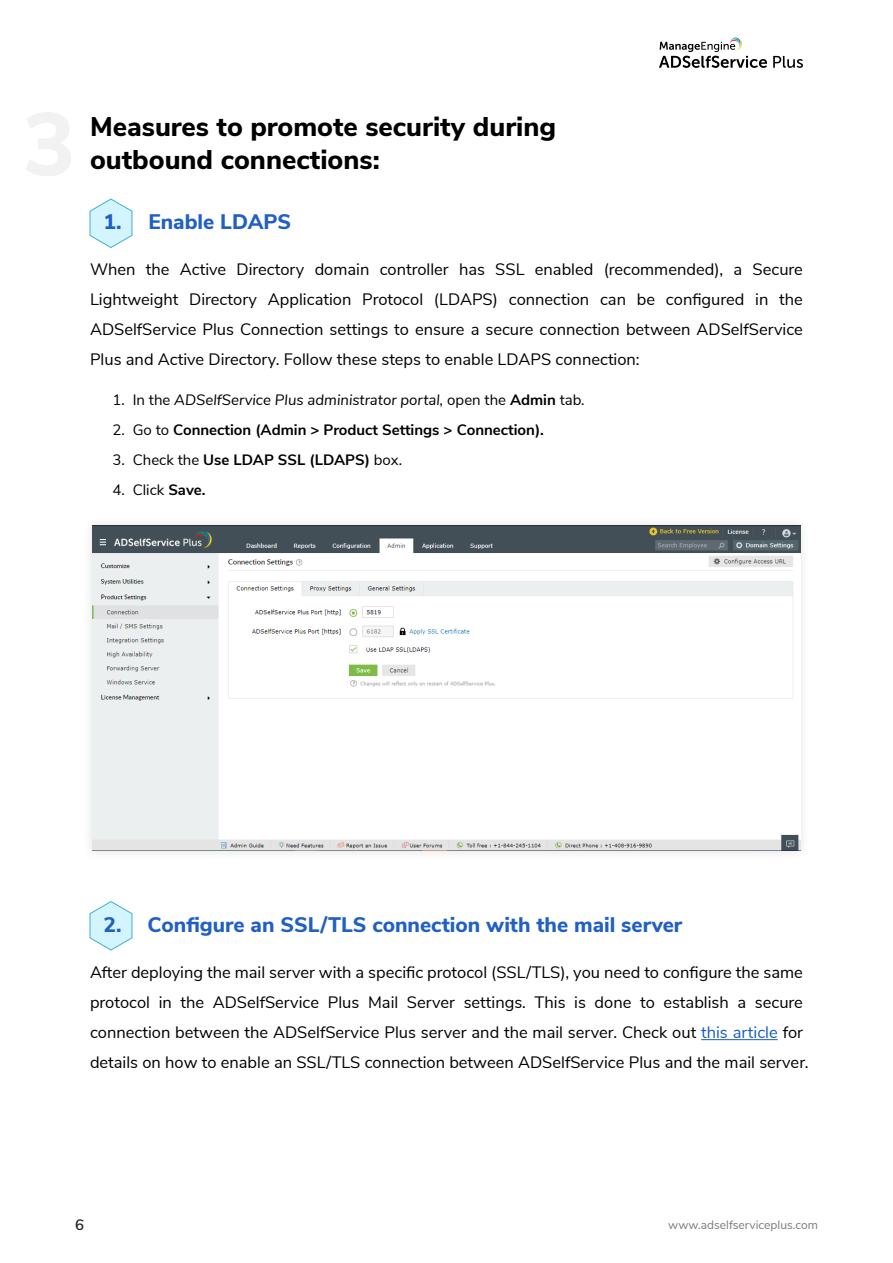
<style>
.page{position:relative;width:893px;height:1263px;background:#fff}
.page>*{position:absolute;margin:0;border:0;box-sizing:border-box;transform-origin:0 0}
.t1{font:800 27px/33px "Nunito Sans";color:#000}
.t2{font:800 21px "Nunito Sans";color:#205fc4}
.t3{font:16.5px/30px "Nunito Sans";color:#000;text-align:justify}
.t4{font:700 15px "Nunito Sans";color:#000}
.t5{font:italic 15px "Nunito Sans";color:#000}
.t6{font:15px "Nunito Sans";color:#000}
.t7{font:600 15px "Nunito Sans";color:#231f20}
.t8{font:12px "Nunito Sans";color:#7b7b7b}
.s1{font-style:normal}
.s2{font-weight:700;font-style:normal}
.s3{font-weight:400}
.s4{font-weight:700}
.s5{color:#165cc1}
</style>
<div class="page">
<svg style="left:773px;top:56px;width:30px;height:12px"></svg>
<svg style="left:659px;top:37px;width:108px;height:31px"></svg>
<hr style="left:701px;top:1039px;width:77px;height:1px;background:#165cc1">
<img style="left:93px;top:526px;width:707px;height:325px">
<svg style="left:90px;top:199px;width:42px;height:49px"></svg>
<svg style="left:90px;top:901px;width:42px;height:49px"></svg>
<h1 class="t1" style="left:90px;top:109px;width:468px">Measures to promote security during outbound connections:</h1>
<p class="t2" style="left:148px;top:207px;width:144px">Enable LDAPS</p>
<p class="t3" style="left:90px;top:253px;width:714px">When the Active Directory domain controller has SSL enabled (recommended), a Secure Lightweight Directory Application Protocol (LDAPS) connection can be configured in the ADSelfService Plus Connection settings to ensure a secure connection between ADSelfService Plus and Active Directory. Follow these steps to enable LDAPS connection:</p>
<p class="t2" style="left:103px;top:207px;width:20px">1.</p>
<p class="t5" style="left:112px;top:389px;width:474px"><span class="s1">1. In the</span> ADSelfService Plus administrator portal, <span class="s1">open the</span> <span class="s2">Admin</span> <span class="s1">tab.</span></p>
<p class="t4" style="left:112px;top:419px;width:433px"><span class="s3">2. Go to</span> Connection (Admin &gt; Product Settings &gt; Connection).</p>
<p class="t4" style="left:112px;top:449px;width:291px"><span class="s3">3. Check the</span> Use LDAP SSL (LDAPS) <span class="s3">box.</span></p>
<p class="t6" style="left:112px;top:479px;width:94px">4. Click <span class="s4">Save.</span></p>
<p class="t2" style="left:148px;top:909px;width:536px">Configure an SSL/TLS connection with the mail server</p>
<p class="t3" style="left:90px;top:957px;width:720px;text-align:left">After deploying the mail server with a specific protocol (SSL/TLS), you need to configure the same protocol in the ADSelfService Plus Mail Server settings. This is done to establish a secure connection between the ADSelfService Plus server and the mail server. Check out <span class="s5">this article</span> for details on how to enable an SSL/TLS connection between ADSelfService Plus and the mail server.</p>
<p class="t2" style="left:103px;top:909px;width:20px">2.</p>
<p class="t7" style="left:75px;top:1214px;width:10px">6</p>
<p class="t8" style="left:668px;top:1216px;width:151px">www.adselfserviceplus.com</p>
</div>
